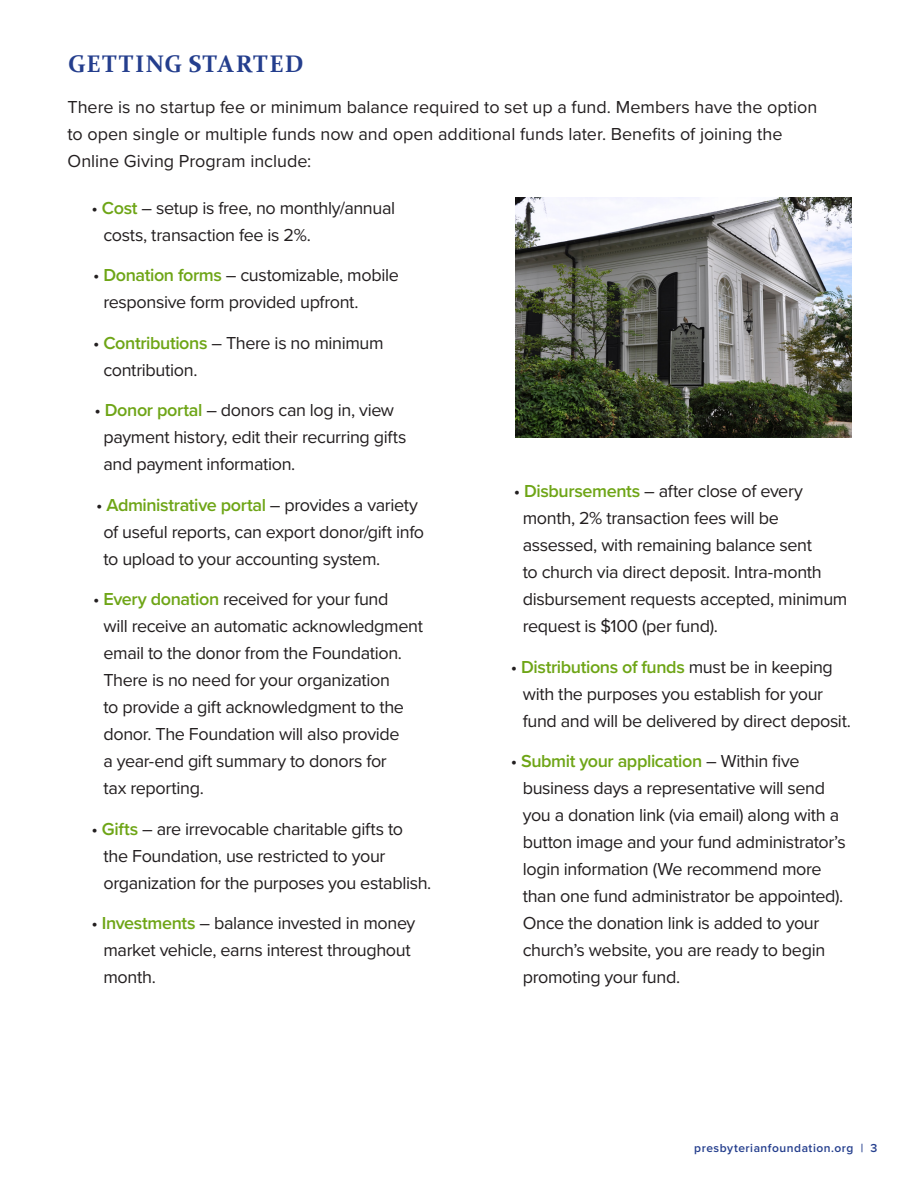
<style>
.page{position:relative;width:918px;height:1188px;background:#fff}
.page>*{position:absolute;margin:0;border:0;box-sizing:border-box;transform-origin:0 0}
.t1{font:700 24px "Constantia";letter-spacing:.05em;color:#243e8d}
.t2{font:18px/27px "Proxima Nova";letter-spacing:-.02em;color:#231f20}
.t3{font:18px/27px "Proxima Nova";color:#231f20}
.t4{font:600 12px "Proxima Nova";letter-spacing:.045em;color:#243e8d}
.s1{font-weight:600;color:#6ea516}
</style>
<div class="page">
<img style="left:516px;top:198px;width:336px;height:239px">
<p class="t1" style="left:68px;top:47px;width:237px">GETTING STARTED</p>
<p class="t3" style="left:68px;top:93px;width:751px">There is no startup fee or minimum balance required to set up a fund. Members have the option to open single or multiple funds now and open additional funds later. Benefits of joining the<br>Online Giving Program include:</p>
<p class="t2" style="left:104px;top:195px;width:293px;text-indent:-12px">• <span class="s1">Cost</span> – setup is free, no monthly/annual costs, transaction fee is 2%.</p>
<p class="t2" style="left:104px;top:262px;width:297px;text-indent:-10px">• <span class="s1">Donation forms</span> – customizable, mobile responsive form provided upfront.</p>
<p class="t2" style="left:104px;top:330px;width:282px;text-indent:-10px">• <span class="s1">Contributions</span> – There is no minimum contribution.</p>
<p class="t2" style="left:104px;top:397px;width:305px;text-indent:-9px">• <span class="s1">Donor portal</span> – donors can log in, view payment history, edit their recurring gifts and payment information.</p>
<p class="t2" style="left:104px;top:492px;width:322px;text-indent:-8px">• <span class="s1">Administrative portal</span> – provides a variety of useful reports, can export donor/gift info to upload to your accounting system.</p>
<p class="t2" style="left:104px;top:586px;width:321px;text-indent:-10px">• <span class="s1">Every donation</span> received for your fund<br>will receive an automatic acknowledgment email to the donor from the Foundation.<br>There is no need for your organization<br>to provide a gift acknowledgment to the donor. The Foundation will also provide<br>a year-end gift summary to donors for<br>tax reporting.</p>
<p class="t2" style="left:104px;top:816px;width:329px;text-indent:-12px">• <span class="s1">Gifts</span> – are irrevocable charitable gifts to the Foundation, use restricted to your organization for the purposes you establish.</p>
<p class="t2" style="left:104px;top:910px;width:313px;text-indent:-12px">• <span class="s1">Investments</span> – balance invested in money market vehicle, earns interest throughout month.</p>
<p class="t2" style="left:523px;top:478px;width:326px;text-indent:-9px">• <span class="s1">Disbursements</span> – after close of every month, 2% transaction fees will be assessed, with remaining balance sent<br>to church via direct deposit. Intra-month disbursement requests accepted, minimum request is $100 (per fund).</p>
<p class="t2" style="left:523px;top:654px;width:330px;text-indent:-12px">• <span class="s1">Distributions of funds</span> must be in keeping with the purposes you establish for your fund and will be delivered by direct deposit.</p>
<p class="t2" style="left:523px;top:748px;width:325px;text-indent:-12px">• <span class="s1">Submit your application</span> – Within five business days a representative will send you a donation link (via email) along with a button image and your fund administrator’s login information (We recommend more than one fund administrator be appointed).<br>Once the donation link is added to your church’s website, you are ready to begin promoting your fund.</p>
<p class="t4" style="left:694px;top:1141px;width:185px">presbyterianfoundation.org | 3</p>
</div>
